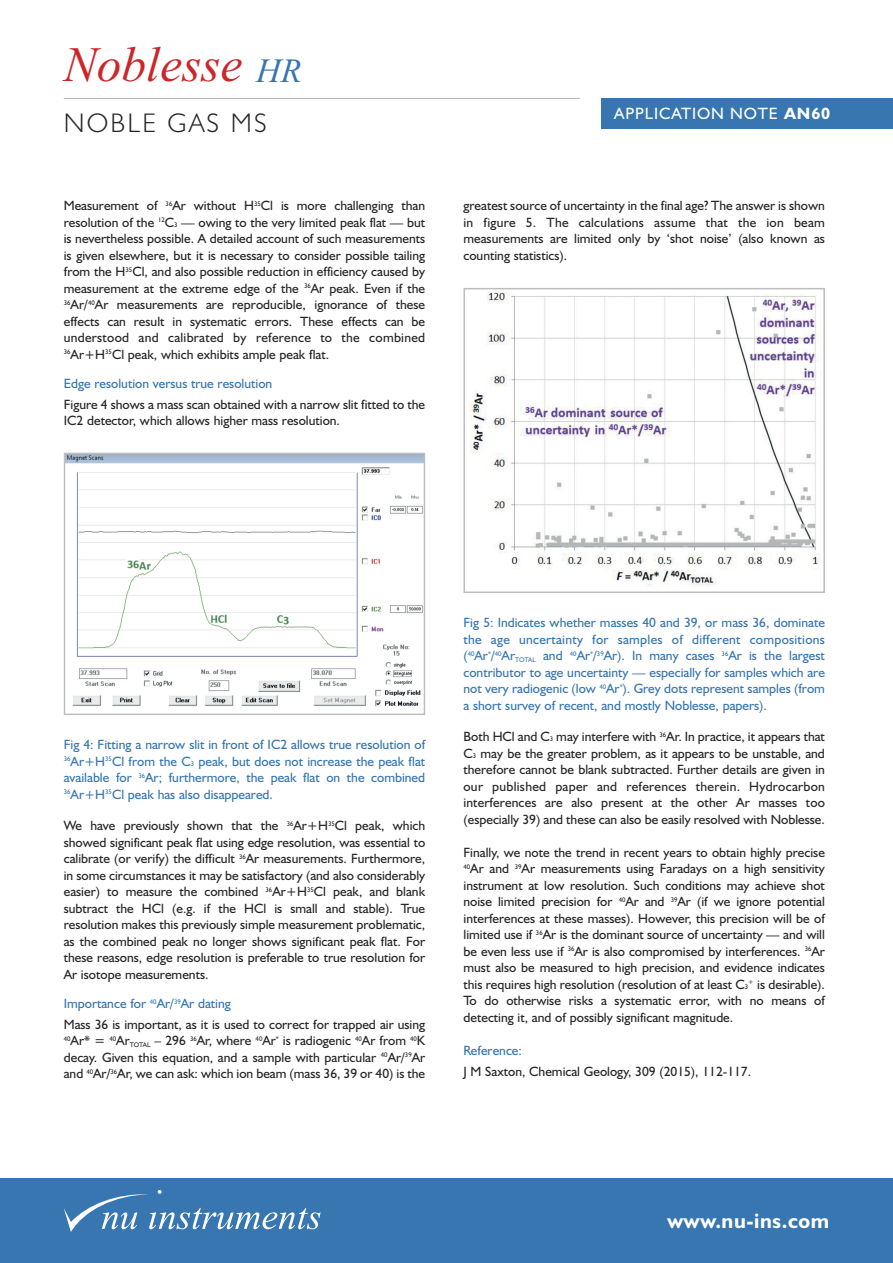
<style>
.page{position:relative;width:893px;height:1263px;background:#fff}
.page>*{position:absolute;margin:0;border:0;box-sizing:border-box;transform-origin:0 0}
.t1{font:italic 49.5px "Times New Roman";color:#cc262b}
.t2{font:300 27px "Humanist 521 BT";letter-spacing:.08em;color:#272627}
.t3{font:700 21px "Humanist 521 BT";letter-spacing:.025em;color:#fff}
.t4{font:16.5px "Humanist 521 BT";letter-spacing:.05em;color:#fff}
.t5{font:13.5px/16.5px "Humanist 521 BT";color:#272627;text-align:justify}
.t6{font:13.5px/16.5px "Humanist 521 BT";color:#3776b0;text-align:justify}
.s1{font-size:34.05px;color:#3776b0}
.s2{font-size:6.75px}
.s3{font-weight:700}
.s4{color:#3776b0}
</style>
<div class="page">
<div style="left:0;top:1178px;width:893px;height:85px;background:#3776b0"></div>
<svg style="left:64px;top:1190px;width:257px;height:42px"></svg>
<div style="left:602px;top:98px;width:291px;height:31px;background:#3776b0"></div>
<img style="left:470px;top:291px;width:351px;height:296px">
<div style="left:463px;top:288px;width:362px;height:305px;border:2px solid #bebebe"></div>
<hr style="left:64px;top:98px;width:516px;height:1px;background:#afb1b2">
<img style="left:67px;top:456px;width:355px;height:251px">
<div style="left:64px;top:453px;width:361px;height:262px;border:2px solid #bebebe"></div>
<h1 class="t1" style="left:64px;top:35px;width:239px">Noblesse <span class="s1">HR</span></h1>
<h2 class="t2" style="left:64px;top:113px;width:204px">NOBLE GAS MS</h2>
<p class="t5" style="left:64px;top:199px;width:363px">Measurement of <sup>36</sup>Ar without H<sup>35</sup>Cl is more challenging than resolution of the <sup>12</sup>C<span class="s2">3</span> — owing to the very limited peak flat — but is nevertheless possible. A detailed account of such measurements is given elsewhere, but it is necessary to consider possible tailing from the H<sup>35</sup>Cl, and also possible reduction in efficiency caused by measurement at the extreme edge of the <sup>36</sup>Ar peak. Even if the <sup>36</sup>Ar/<sup>40</sup>Ar measurements are reproducible, ignorance of these effects can result in systematic errors. These effects can be understood and calibrated by reference to the combined <sup>36</sup>Ar+H<sup>35</sup>Cl peak, which exhibits ample peak flat.</p>
<p class="t6" style="left:64px;top:377px;width:210px">Edge resolution versus true resolution</p>
<p class="t5" style="left:64px;top:397px;width:363px">Figure 4 shows a mass scan obtained with a narrow slit fitted to the<br>IC2 detector, which allows higher mass resolution.</p>
<p class="t4" style="left:614px;top:108px;width:217px">APPLICATION NOTE <span class="s3">AN60</span></p>
<p class="t5" style="left:463px;top:199px;width:363px">greatest source of uncertainty in the final age? The answer is shown in figure 5. The calculations assume that the ion beam measurements are limited only by ‘shot noise’ (also known as counting statistics).</p>
<p class="t6" style="left:64px;top:738px;width:363px">Fig 4: Fitting a narrow slit in front of IC2 allows true resolution of <sup>36</sup>Ar+H<sup>35</sup>Cl from the C<span class="s2">3</span> peak, but does not increase the peak flat available for <sup>36</sup>Ar; furthermore, the peak flat on the combined <sup>36</sup>Ar+H<sup>35</sup>Cl peak has also disappeared.</p>
<p class="t5" style="left:64px;top:819px;width:363px">We have previously shown that the <sup>36</sup>Ar+H<sup>35</sup>Cl peak, which showed significant peak flat using edge resolution, was essential to calibrate (or verify) the difficult <sup>36</sup>Ar measurements. Furthermore, in some circumstances it may be satisfactory (and also considerably easier) to measure the combined <sup>36</sup>Ar+H<sup>35</sup>Cl peak, and blank subtract the HCl (e.g. if the HCl is small and stable). True resolution makes this previously simple measurement problematic, as the combined peak no longer shows significant peak flat. For these reasons, edge resolution is preferable to true resolution for Ar isotope measurements.</p>
<p class="t5" style="left:64px;top:995px;width:363px;line-height:20.7px"><span class="s4">Importance for</span> <sup>40</sup><span class="s4">Ar/</span><sup>39</sup><span class="s4">Ar dating<br></span>Mass 36 is important, as it is used to correct for trapped air using</p>
<p class="t5" style="left:64px;top:1034px;width:363px"><sup>40</sup>Ar* = <sup>40</sup>Ar<sub>TOTAL</sub> – 296 <sup>36</sup>Ar, where <sup>40</sup>Ar<sup>*</sup> is radiogenic <sup>40</sup>Ar from <sup>40</sup>K decay. Given this equation, and a sample with particular <sup>40</sup>Ar/<sup>39</sup>Ar and <sup>40</sup>Ar/<sup>36</sup>Ar, we can ask: which ion beam (mass 36, 39 or 40) is the</p>
<p class="t6" style="left:463px;top:616px;width:363px">Fig 5: Indicates whether masses 40 and 39, or mass 36, dominate the age uncertainty for samples of different compositions (<sup>40</sup>Ar<sup>*</sup>/<sup>40</sup>Ar<sub>TOTAL</sub> and <sup>40</sup>Ar<sup>*</sup>/<sup>39</sup>Ar). In many cases <sup>36</sup>Ar is the largest contributor to age uncertainty — especially for samples which are not very radiogenic (low <sup>40</sup>Ar<sup>*</sup>). Grey dots represent samples (from a short survey of recent, and mostly Noblesse, papers).</p>
<p class="t5" style="left:463px;top:730px;width:363px">Both HCl and C<span class="s2">3</span> may interfere with <sup>36</sup>Ar. In practice, it appears that C<span class="s2">3</span> may be the greater problem, as it appears to be unstable, and therefore cannot be blank subtracted. Further details are given in our published paper and references therein. Hydrocarbon interferences are also present at the other Ar masses too (especially 39) and these can also be easily resolved with Noblesse.</p>
<p class="t5" style="left:463px;top:845px;width:363px">Finally, we note the trend in recent years to obtain highly precise <sup>40</sup>Ar and <sup>39</sup>Ar measurements using Faradays on a high sensitivity instrument at low resolution. Such conditions may achieve shot noise limited precision for <sup>40</sup>Ar and <sup>39</sup>Ar (if we ignore potential interferences at these masses). However, this precision will be of limited use if <sup>36</sup>Ar is the dominant source of uncertainty — and will be even less use if <sup>36</sup>Ar is also compromised by interferences. <sup>36</sup>Ar must also be measured to high precision, and evidence indicates this requires high resolution (resolution of at least C<span class="s2">3</span><sup>+</sup> is desirable).<br>To do otherwise risks a systematic error, with no means of detecting it, and of possibly significant magnitude.</p>
<p class="t6" style="left:463px;top:1043px;width:60px">Reference:</p>
<p class="t5" style="left:463px;top:1064px;width:289px">J M Saxton, Chemical Geology, 309 (2015), 112-117.</p>
<h3 class="t3" style="left:667px;top:1214px;width:163px">www.nu-ins.com</h3>
</div>
